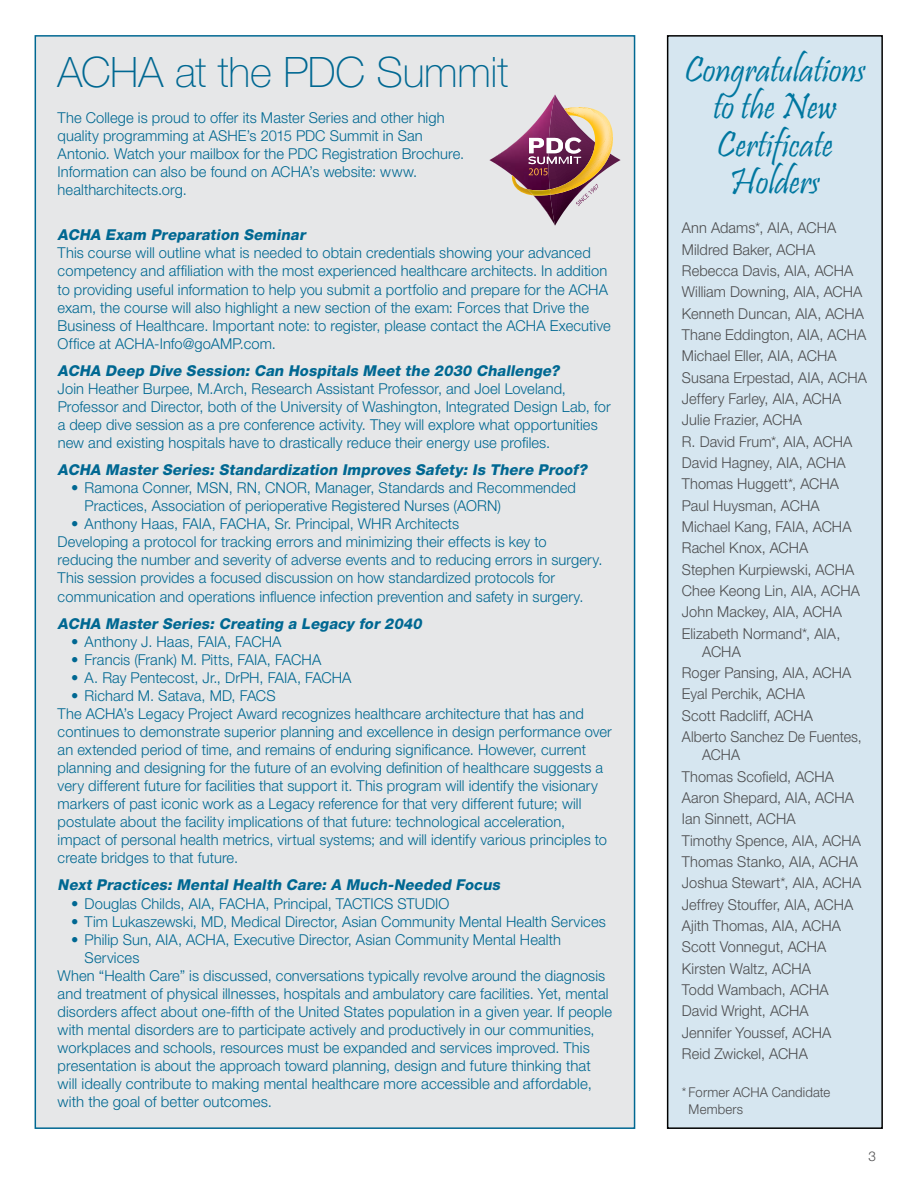
<style>
.page{position:relative;width:918px;height:1188px;background:#fff}
.page>*{position:absolute;margin:0;border:0;box-sizing:border-box;transform-origin:0 0}
.t1{font:100 42px "Helvetica Neue LT Std";letter-spacing:-.01em;color:#006892}
.t2{font:37.5px/37.7px "Pristina";letter-spacing:-.005em;color:#0077a0;text-align:center}
.t3{font:300 15px/18px "Helvetica Neue LT Std";letter-spacing:.005em;color:#006892}
.t4{font:300 15px/21.3px "Helvetica Neue LT Std";letter-spacing:.005em;color:#4d4d4f}
.t5{font:300 15px/21.3px "Helvetica Neue LT Std";letter-spacing:.005em;color:#4d4d4f;scale:.95 1}
.t6{font:italic 800 15px "Helvetica Neue LT Std";color:#006892}
.t7{font:300 13.5px/16.6px "Helvetica Neue LT Std";letter-spacing:.01em;color:#4d4d4f}
</style>
<div class="page">
<div style="left:35px;top:36px;width:600px;height:1092px;background:#e6e7e8"></div>
<svg style="left:489px;top:94px;width:132px;height:132px"></svg>
<div style="left:668px;top:36px;width:214px;height:1092px;background:#d6e6f0"></div>
<div style="left:667px;top:35px;width:216px;height:1094px;border:2px solid #000"></div>
<h1 class="t1" style="left:58px;top:48px;width:452px">ACHA at the PDC Summit</h1>
<p class="t3" style="left:58px;top:108px;width:405px">The College is proud to offer its Master Series and other high quality programming at ASHE’s 2015 PDC Summit in San Antonio. Watch your mailbox for the PDC Registration Brochure.<br>Information can also be found on ACHA’s website: www. healtharchitects.org.</p>
<p class="t6" style="left:58px;top:226px;width:252px">ACHA Exam Preparation Seminar</p>
<p class="t3" style="left:58px;top:244px;width:555px">This course will outline what is needed to obtain credentials showing your advanced competency and affiliation with the most experienced healthcare architects. In addition to providing useful information to help you submit a portfolio and prepare for the ACHA exam, the course will also highlight a new section of the exam: Forces that Drive the Business of Healthcare. Important note: to register, please contact the ACHA Executive Office at ACHA-Info@goAMP. com.</p>
<p class="t6" style="left:58px;top:362px;width:506px">ACHA Deep Dive Session: Can Hospitals Meet the 2030 Challenge?</p>
<p class="t3" style="left:58px;top:379px;width:555px">Join Heather Burpee, M.Arch, Research Assistant Professor, and Joel Loveland, Professor and Director, both of the University of Washington, Integrated Design Lab, for a deep dive session as a pre conference activity. They will explore what opportunities new and existing hospitals have to drastically reduce their energy use profiles.</p>
<p class="t6" style="left:58px;top:461px;width:534px">ACHA Master Series: Standardization Improves Safety: Is There Proof?</p>
<p class="t3" style="left:85px;top:478px;width:493px;text-indent:-13px">• Ramona Conner, MSN, RN, CNOR, Manager, Standards and Recommended<br>Practices, Association of perioperative Registered Nurses (AORN)</p>
<p class="t3" style="left:58px;top:515px;width:543px;text-indent:14px">• Anthony Haas, FAIA, FACHA, Sr. Principal, WHR Architects<br>Developing a protocol for tracking errors and minimizing their effects is key to reducing the number and severity of adverse events and to reducing errors in surgery.<br>This session provides a focused discussion on how standardized protocols for communication and operations influence infection prevention and safety in surgery.</p>
<p class="t6" style="left:58px;top:614px;width:369px">ACHA Master Series: Creating a Legacy for 2040</p>
<p class="t3" style="left:71px;top:632px;width:212px">• Anthony J. Haas, FAIA, FACHA</p>
<p class="t3" style="left:71px;top:650px;width:252px">• Francis (Frank) M. Pitts, FAIA, FACHA</p>
<p class="t3" style="left:71px;top:668px;width:282px">• A. Ray Pentecost, Jr., DrPH, FAIA, FACHA</p>
<p class="t3" style="left:58px;top:686px;width:556px;text-indent:13px">• Richard M. Satava, MD, FACS<br>The ACHA’s Legacy Project Award recognizes healthcare architecture that has and continues to demonstrate superior planning and excellence in design performance over an extended period of time, and remains of enduring significance. However, current planning and designing for the future of an evolving definition of healthcare suggests a very different future for facilities that support it. This program will identify the visionary markers of past iconic work as a Legacy reference for that very different future; will postulate about the facility implications of that future: technological acceleration, impact of personal health metrics, virtual systems; and will identify various principles to create bridges to that future.</p>
<p class="t6" style="left:58px;top:876px;width:447px">Next Practices: Mental Health Care: A Much-Needed Focus</p>
<p class="t3" style="left:71px;top:894px;width:380px">• Douglas Childs, AIA, FACHA, Principal, TACTICS STUDIO</p>
<p class="t3" style="left:71px;top:912px;width:536px">• Tim Lukaszewski, MD, Medical Director, Asian Community Mental Health Services</p>
<p class="t3" style="left:71px;top:930px;width:491px">• Philip Sun, AIA, ACHA, Executive Director, Asian Community Mental Health</p>
<p class="t3" style="left:85px;top:948px;width:56px">Services</p>
<p class="t3" style="left:58px;top:966px;width:549px">When “Health Care” is discussed, conversations typically revolve around the diagnosis</p>
<p class="t3" style="left:58px;top:984px;width:552px">and treatment of physical illnesses, hospitals and ambulatory care facilities. Yet, mental</p>
<p class="t3" style="left:58px;top:1002px;width:556px">disorders affect about one-fifth of the United States population in a given year. If people</p>
<p class="t3" style="left:58px;top:1020px;width:539px">with mental disorders are to participate actively and productively in our communities,</p>
<p class="t3" style="left:58px;top:1038px;width:534px">workplaces and schools, resources must be expanded and services improved. This</p>
<p class="t3" style="left:58px;top:1056px;width:535px">presentation is about the approach toward planning, design and future thinking that</p>
<p class="t3" style="left:58px;top:1074px;width:536px">will ideally contribute to making mental healthcare more accessible and affordable,</p>
<p class="t3" style="left:58px;top:1093px;width:213px">with the goal of better outcomes.</p>
<h2 class="t2" style="left:684px;top:54px;width:183px">Congratulations to the New<br>Certificate<br>Holders</h2>
<p class="t4" style="left:682px;top:217px;width:187px">Ann Adams*, AIA, ACHA<br>Mildred Baker, ACHA<br>Rebecca Davis, AIA, ACHA<br>William Downing, AIA, ACHA<br>Kenneth Duncan, AIA, ACHA<br>Thane Eddington, AIA, ACHA<br>Michael Eller, AIA, ACHA<br>Susana Erpestad, AIA, ACHA<br>Jeffery Farley, AIA, ACHA<br>Julie Frazier, ACHA<br>R. David Frum*, AIA, ACHA<br>David Hagney, AIA, ACHA<br>Thomas Huggett*, ACHA<br>Paul Huysman, ACHA<br>Michael Kang, FAIA, ACHA<br>Rachel Knox, ACHA<br>Stephen Kurpiewski, ACHA<br>Chee Keong Lin, AIA, ACHA<br>John Mackey, AIA, ACHA<br>Elizabeth Normand*, AIA,</p>
<p class="t4" style="left:682px;top:640px;width:182px;text-indent:20px">ACHA<br>Roger Pansing, AIA, ACHA<br>Eyal Perchik, ACHA<br>Scott Radcliff, ACHA<br>Alberto Sanchez De Fuentes,</p>
<p class="t5" style="left:682px;top:744px;width:191px;text-indent:20px">ACHA<br>Thomas Scofield, ACHA<br>Aaron Shepard, AIA, ACHA<br>Ian Sinnett, ACHA<br>Timothy Spence, AIA, ACHA<br>Thomas Stanko, AIA, ACHA<br>Joshua Stewart*, AIA, ACHA<br>Jeffrey Stouffer, AIA, ACHA<br>Ajith Thomas, AIA, ACHA<br>Scott Vonnegut, ACHA<br>Kirsten Waltz, ACHA<br>Todd Wambach, ACHA<br>David Wright, ACHA<br>Jennifer Youssef, ACHA<br>Reid Zwickel, ACHA</p>
<p class="t7" style="left:689px;top:1084px;width:143px;text-indent:-7px">* Former ACHA Candidate<br>Members</p>
<p class="t7" style="left:868px;top:1147px;width:9px">3</p>
</div>
